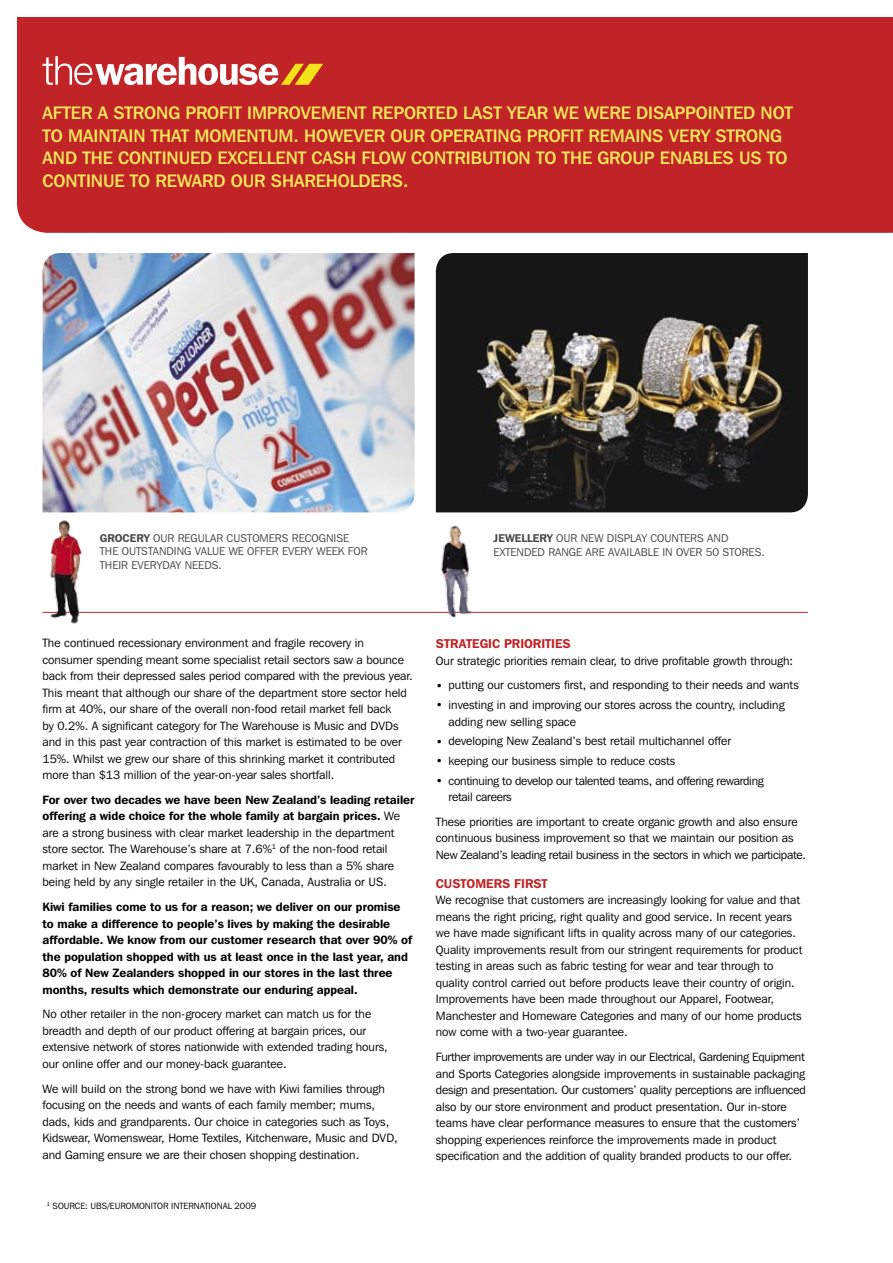
<style>
.page{position:relative;width:893px;height:1263px;background:#fff}
.page>*{position:absolute;margin:0;border:0;box-sizing:border-box;transform-origin:0 0}
.t1{font:500 18px "Franklin Gothic IT Cby BT";letter-spacing:-.005em;color:#f5e859}
.t2{font:500 18px "Franklin Gothic IT Cby BT";letter-spacing:.08em;color:#f5e859}
.t3{font:600 12.75px "Franklin Gothic IT Cby BT";color:#c02427}
.t4{font:12px/16.5px "Franklin Gothic IT Cby BT";color:#000}
.t5{font:600 12px/16.5px "Franklin Gothic IT Cby BT";color:#000}
.t6{font:12px/16.5px "Franklin Gothic IT Cby BT";letter-spacing:-.02em;color:#000}
.t7{font:11.25px "Franklin Gothic IT Cby BT";color:#484848}
.t8{font:600 11.25px "Franklin Gothic IT Cby BT";color:#484848}
.t9{font:9px "Franklin Gothic IT Cby BT";color:#000}
.s1{font-weight:600}
</style>
<div class="page">
<div style="left:17px;top:17px;width:876px;height:216px;background:#c02427"></div>
<img style="left:436px;top:253px;width:372px;height:259px">
<img style="left:43px;top:253px;width:372px;height:259px">
<svg style="left:43px;top:56px;width:280px;height:29px"></svg>
<hr style="left:43px;top:612px;width:765px;height:1px;background:#c02427">
<img style="left:439px;top:525px;width:42px;height:93px">
<img style="left:42px;top:520px;width:47px;height:104px">
<h1 class="t1" style="left:43px;top:102px;width:431px">AFTER A STRONG PROFIT IM PROVEMENT REPORTED LAST</h1>
<h1 class="t2" style="left:507px;top:102px;width:140px">YEAR WE WERE DISA</h1>
<h1 class="t1" style="left:675px;top:102px;width:118px">PPOINTED NOT</h1>
<h1 class="t1" style="left:43px;top:124px;width:36px">TO MAINTAIN</h1>
<h1 class="t1" style="left:151px;top:124px;width:11px">THAT</h1>
<h1 class="t1" style="left:195px;top:124px;width:279px">MOMENTUM. HOWEVER OUR OPERATING</h1>
<h1 class="t1" style="left:527px;top:124px;width:95px">PROFIT REMAINS</h1>
<h1 class="t1" style="left:669px;top:124px;width:102px">VERY STRONG</h1>
<h1 class="t1" style="left:43px;top:147px;width:13px">AND</h1>
<h1 class="t1" style="left:82px;top:147px;width:69px">TH E CONTIN</h1>
<h1 class="t1" style="left:179px;top:147px;width:145px">UED EXCELLENT CASH</h1>
<h1 class="t1" style="left:361px;top:147px;width:83px">FLOW CONTRIB</h1>
<h1 class="t1" style="left:482px;top:147px;width:200px">UTION TO TH E GROUP ENABL</h1>
<h1 class="t1" style="left:712px;top:147px;width:76px">ES US TO</h1>
<h1 class="t1" style="left:43px;top:169px;width:33px">CONTIN</h1>
<h1 class="t1" style="left:103px;top:169px;width:88px">UE TO R EWARD</h1>
<h1 class="t1" style="left:231px;top:169px;width:53px">OUR SHAR</h1>
<h1 class="t1" style="left:316px;top:169px;width:94px">EHOLDERS.</h1>
<p class="t8" style="left:100px;top:531px;width:16px">Grocery</p>
<p class="t7" style="left:153px;top:531px;width:59px">Our regular</p>
<p class="t7" style="left:227px;top:531px;width:22px">customers</p>
<p class="t7" style="left:292px;top:531px;width:8px">recognise</p>
<p class="t7" style="left:100px;top:544px;width:8px">the</p>
<p class="t7" style="left:122px;top:544px;width:22px">outstanding</p>
<p class="t7" style="left:195px;top:544px;width:60px">valuewe offer</p>
<p class="t7" style="left:282px;top:544px;width:14px">Every</p>
<p class="t7" style="left:317px;top:544px;width:9px">week</p>
<p class="t7" style="left:348px;top:544px;width:21px">FOR</p>
<p class="t7" style="left:100px;top:558px;width:7px">their</p>
<p class="t7" style="left:131px;top:558px;width:8px">everyday</p>
<p class="t7" style="left:185px;top:558px;width:8px">needs</p>
<p class="t7" style="left:219px;top:558px;width:5px">.</p>
<p class="t8" style="left:494px;top:531px;width:8px">Jewellery</p>
<p class="t7" style="left:556px;top:531px;width:33px">Our new</p>
<p class="t7" style="left:607px;top:531px;width:7px">display</p>
<p class="t7" style="left:650px;top:531px;width:29px">counters</p>
<p class="t7" style="left:707px;top:531px;width:8px">and</p>
<p class="t7" style="left:494px;top:545px;width:8px">extended</p>
<p class="t7" style="left:548px;top:545px;width:8px">range</p>
<p class="t7" style="left:586px;top:545px;width:8px">are</p>
<p class="t7" style="left:608px;top:545px;width:7px">available</p>
<p class="t7" style="left:662px;top:545px;width:22px">in over</p>
<p class="t7" style="left:706px;top:545px;width:25px">50 stores</p>
<p class="t7" style="left:761px;top:545px;width:5px">.</p>
<p class="t4" style="left:43px;top:634px;width:372px">The continued recessionary environment and fragile recovery in consumer spending meant some specialist retail sectors saw a bounce back from their depressed sales period compared with the previous year.<br>This meant that although our share of the department store sector held firm at 40%, our share of the overall non-food retail market fell back<br>by 0.2%. A significant category for The Warehouse is Music and DVDs and in this past year contraction of this market is estimated to be over 15%. Whilst we grew our share of this shrinking market it contributed more than $13 million of the year-on-year sales shortfall.</p>
<p class="t4" style="left:43px;top:791px;width:374px"><span class="s1">For over two decades we have been New Zealand’s leading retailer offering a wide choice for the whole family at bargain prices.</span> We are a strong business with clear market leadership in the department store sector. The Warehouse’s share at 7.6%<sup>1</sup> of the non-food retail market in New Zealand compares favourably to less than a 5% share being held by any single retailer in the U K, Canada, Australia or US.</p>
<p class="t5" style="left:43px;top:898px;width:372px">Kiwi families come to us for a reason; we deliver on our promise to make a difference to people’s lives by making the desirable affordable. We know from our customer research that over 90% of the population shopped with us at least once in the last year, and 80% of New Zealanders shopped in our stores in the last three months, results which demonstrate our enduring appeal.</p>
<p class="t4" style="left:43px;top:1006px;width:347px">No other retailer in the non-grocery market can match us for the breadth and depth of our product offering at bargain prices, our extensive network of stores nationwide with extended trading hours, our online offer and our money-back guarantee.</p>
<p class="t4" style="left:43px;top:1080px;width:357px">We will build on the strong bond we have with Kiwi families through focusing on the needs and wants of each family member; mums, dads, kids and grandparents. Our choice in categories such as Toys, Kidswear, Womenswear, Home Textiles, Kitchenware, Music and DVD, and Gaming ensure we are their chosen shopping destination.</p>
<p class="t9" style="left:47px;top:1200px;width:80px"><sup>1</sup> Source: U BS/Euromonitor</p>
<p class="t9" style="left:171px;top:1200px;width:9px">International</p>
<p class="t9" style="left:235px;top:1200px;width:23px">2009</p>
<p class="t3" style="left:436px;top:636px;width:17px">Strategic</p>
<p class="t3" style="left:504px;top:636px;width:16px">Priorities</p>
<p class="t4" style="left:436px;top:652px;width:359px">Our strategic priorities remain clear, to drive profitable growth through:</p>
<p class="t4" style="left:436px;top:677px;width:364px">• putting our customers first, and responding to their needs and wants</p>
<p class="t4" style="left:449px;top:696px;width:337px;text-indent:-13px">• investing in and improving our stores across the country, including adding new selling space</p>
<p class="t4" style="left:436px;top:733px;width:297px">• developing New Zealand’s best retail multichannel offer</p>
<p class="t4" style="left:436px;top:752px;width:241px">• keeping our business simple to reduce costs</p>
<p class="t6" style="left:449px;top:772px;width:317px;text-indent:-13px">• continuing to develop our talented teams, and offering rewarding retail careers</p>
<p class="t4" style="left:436px;top:813px;width:372px">These priorities are important to create organic growth and also ensure continuous business improvement so that we maintain our position as<br>New Zealand’s leading retail business in the sectors in which we participate.</p>
<p class="t3" style="left:436px;top:875px;width:18px">Customers</p>
<p class="t3" style="left:514px;top:875px;width:8px">First</p>
<p class="t4" style="left:436px;top:892px;width:368px">We recognise that customers are increasingly looking for value and that means the right pricing, right quality and good service. In recent years we have made significant lifts in quality across many of our categories.<br>Quality improvements result from our stringent requirements for product testing in areas such as fabric testing for wear and tear through to quality control carried out before products leave their country of origin.<br>Improvements have been made throughout our Apparel, Footwear, Manchester and Homeware Categories and many of our home products now come with a two-year guarantee.</p>
<p class="t4" style="left:436px;top:1048px;width:372px">Further improvements are under way in our Electrical, Gardening Equipment and Sports Categories alongside improvements in sustainable packaging design and presentation. Our customers’ quality perceptions are influenced also by our store environment and product presentation. Our in-store teams have clear performance measures to ensure that the customers’ shopping experiences reinforce the improvements made in product specification and the addition of quality branded products to our offer.</p>
</div>
